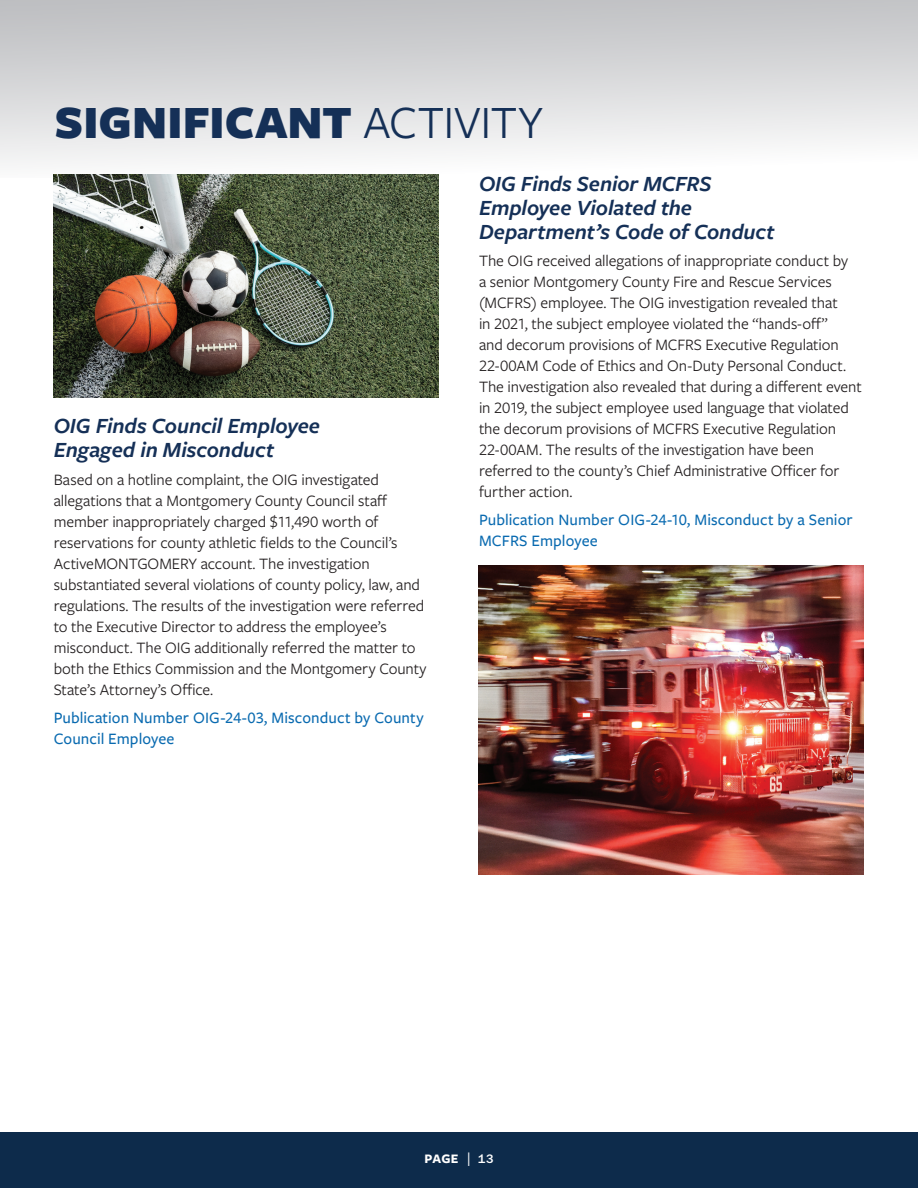
<style>
.page{position:relative;width:918px;height:1188px;background:#fff}
.page>*{position:absolute;margin:0;border:0;box-sizing:border-box;transform-origin:0 0}
.t1{font:900 48px "Freight Sans Pro";color:#153057}
.t2{font:italic 600 22.5px/24px "Freight Sans Pro";letter-spacing:-.005em;color:#153057}
.t3{font:16.5px/21px "Freight Sans Pro";letter-spacing:-.005em;color:#231f20}
.t4{font:500 16.5px/21px "Freight Sans Pro";letter-spacing:.005em;color:#096ab0}
.t5{font:700 13.5px "Freight Sans Pro";color:#fff}
.s1{font-weight:400}
.s2{font-weight:500;font-size:15px}
.s3{font-family:"Franklin Gothic URW";font-weight:500;font-size:12.75px}
</style>
<div class="page">
<div style="left:0;top:1133px;width:918px;height:55px;background:#0d2b4b"></div>
<div style="left:0;top:0;width:918px;height:178px;background:linear-gradient(to bottom,#bebfc2,#fafafa)"></div>
<img style="left:54px;top:175px;width:385px;height:222px">
<img style="left:479px;top:566px;width:385px;height:309px">
<h1 class="t1" style="left:55px;top:88px;width:490px">SIGNIFICANT <span class="s1">ACTIVITY</span></h1>
<p class="t2" style="left:54px;top:413px;width:268px">OIG Finds Council Employee<br>Engaged in Misconduct</p>
<p class="t3" style="left:54px;top:468px;width:374px">Based on a hotline complaint, the OIG investigated allegations that a Montgomery County Council staf member inappropriately charged $11,490 worth of reservations for county athletic felds to the Council’s ActiveMONTGOMERY account. The investigation substantiated several violations of county policy, law, and regulations. The results of the investigation were referred to the Executive Director to address the employee’s misconduct. The OIG additionally referred the matter to both the Ethics Commission and the Montgomery County State’s Attorney’s Ofce.</p>
<p class="t4" style="left:54px;top:706px;width:371px">Publication Number OIG-24-03, Misconduct by County<br>Council Employee</p>
<p class="t2" style="left:479px;top:171px;width:297px">OIG Finds Senior MCFRS<br>Employee Violated the<br>Department’s Code of Conduct</p>
<p class="t3" style="left:479px;top:250px;width:384px">The OIG received allegations of inappropriate conduct by<br>a senior Montgomery County Fire and Rescue Services (MCFRS) employee. The OIG investigation revealed that<br>in 2021, the subject employee violated the “hands-of”<br>and decorum provisions of MCFRS Executive Regulation 22-00AM Code of Ethics and On-Duty Personal Conduct.<br>The investigation also revealed that during a diferent event in 2019, the subject employee used language that violated the decorum provisions of MCFRS Executive Regulation 22-00AM. The results of the investigation have been referred to the county’s Chief Administrative Ofcer for further action.</p>
<p class="t4" style="left:479px;top:509px;width:375px">Publication Number OIG-24-10, Misconduct by a Senior<br>MCFRS Employee</p>
<p class="t5" style="left:425px;top:1149px;width:70px">PAGE <span class="s2">|</span> <span class="s3">13</span></p>
</div>
